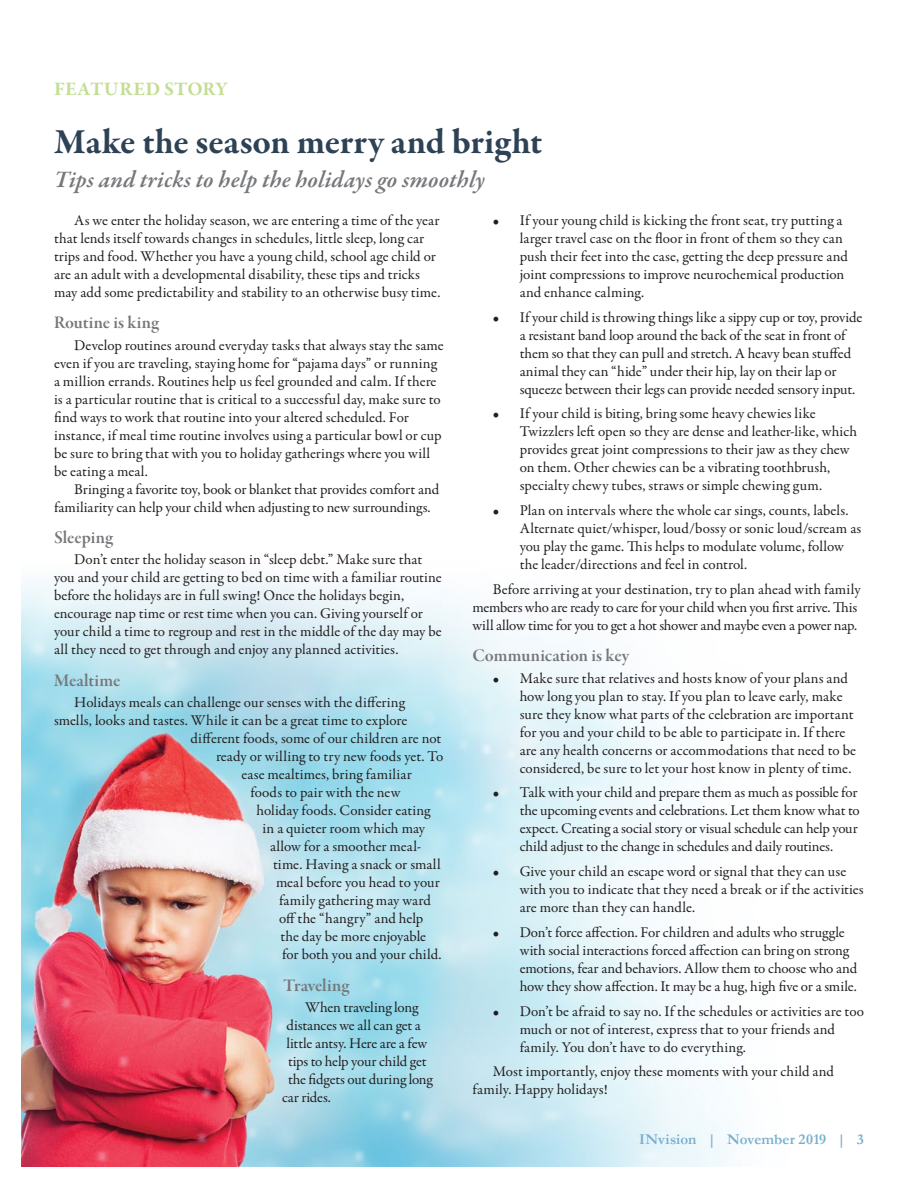
<style>
.page{position:relative;width:918px;height:1188px;background:#fff}
.page>*{position:absolute;margin:0;border:0;box-sizing:border-box;transform-origin:0 0}
.Headline_1{font:700 36px "Garamond Premr Pro";color:#2d4255}
.Sub-head_2{font:italic 600 24px "Garamond Premr Pro";letter-spacing:.005em;color:#76787b}
.Headline_2{font:700 19.5px "Garamond Premr Pro";letter-spacing:.01em;color:#c4de95}
.Subhead_3{font:18px "Garamond Premr Pro Smbd Subh";color:#76787b}
.Body_Copy_1{font:15px/18px "Garamond Premr Pro";color:#231f20}
.t1{font:700 15px "Garamond";letter-spacing:.005em;color:#77afcc}
</style>
<div class="page">
<img style="left:21px;top:574px;width:707px;height:593px">
<p class="Headline_2" style="left:54px;top:77px;width:175px">FEATURED STORY</p>
<p class="Headline_1" style="left:54px;top:120px;width:490px">Make the season merry and bright</p>
<p class="Sub-head_2" style="left:54px;top:164px;width:433px">Tips and tricks to help the holidays go smoothly</p>
<p class="Body_Copy_1" style="left:54px;top:212px;width:388px;text-indent:20px">As we enter the holiday season, we are entering a time of the year that lends itself towards changes in schedules, little sleep, long car trips and food. Whether you have a young child, school age child or are an adult with a developmental disability, these tips and tricks may add some predictability and stability to an otherwise busy time.</p>
<p class="Subhead_3" style="left:54px;top:312px;width:107px">Routine is king</p>
<p class="Body_Copy_1" style="left:54px;top:336px;width:391px;text-indent:20px">Develop routines around everyday tasks that always stay the same even if you are traveling, staying home for “pajama days” or running a million errands. Routines help us feel grounded and calm. If there is a particular routine that is critical to a successful day, make sure to find ways to work that routine into your altered scheduled. For instance, if meal time routine involves using a particular bowl or cup be sure to bring that with you to holiday gatherings where you will be eating a meal.</p>
<p class="Body_Copy_1" style="left:54px;top:480px;width:387px;text-indent:20px">Bringing a favorite toy, book or blanket that provides comfort and familiarity can help your child when adjusting to new surroundings.</p>
<p class="Subhead_3" style="left:54px;top:527px;width:61px">Sleeping</p>
<p class="Body_Copy_1" style="left:54px;top:551px;width:389px;text-indent:20px">Don’t enter the holiday season in “sleep debt.” Make sure that you and your child are getting to bed on time with a familiar routine before the holidays are in full swing! Once the holidays begin, encourage nap time or rest time when you can. Giving yourself or your child a time to regroup and rest in the middle of the day may be all they need to get through and enjoy any planned activities.</p>
<p class="Subhead_3" style="left:54px;top:670px;width:68px">Mealtime</p>
<p class="Body_Copy_1" style="left:74px;top:694px;width:332px">Holidays meals can challenge our senses with the differing</p>
<p class="Body_Copy_1" style="left:54px;top:712px;width:355px">smells, looks and tastes. While it can be a great time to explore</p>
<p class="Body_Copy_1" style="left:190px;top:730px;width:252px">different foods, some of our children are not</p>
<p class="Body_Copy_1" style="left:216px;top:748px;width:229px">ready or willing to try new foods yet. To</p>
<p class="Body_Copy_1" style="left:242px;top:766px;width:172px">ease mealtimes, bring familiar</p>
<p class="Body_Copy_1" style="left:250px;top:784px;width:152px">foods to pair with the new</p>
<p class="Body_Copy_1" style="left:256px;top:802px;width:176px">holiday foods. Consider eating</p>
<p class="Body_Copy_1" style="left:262px;top:820px;width:164px">in a quieter room which may</p>
<p class="Body_Copy_1" style="left:270px;top:838px;width:153px">allow for a smoother meal-</p>
<p class="Body_Copy_1" style="left:273px;top:856px;width:169px">time. Having a snack or small</p>
<p class="Body_Copy_1" style="left:276px;top:874px;width:165px">meal before you head to your</p>
<p class="Body_Copy_1" style="left:279px;top:892px;width:153px">family gathering may ward</p>
<p class="Body_Copy_1" style="left:279px;top:910px;width:146px">off the “hangry” and help</p>
<p class="Body_Copy_1" style="left:280px;top:928px;width:147px">the day be more enjoyable</p>
<p class="Body_Copy_1" style="left:282px;top:946px;width:161px">for both you and your child.</p>
<p class="Subhead_3" style="left:284px;top:974px;width:67px">Traveling</p>
<p class="Body_Copy_1" style="left:305px;top:998px;width:115px">When traveling long</p>
<p class="Body_Copy_1" style="left:286px;top:1016px;width:136px">distances we all can get a</p>
<p class="Body_Copy_1" style="left:286px;top:1034px;width:142px">little antsy. Here are a few</p>
<p class="Body_Copy_1" style="left:288px;top:1052px;width:140px">tips to help your child get</p>
<p class="Body_Copy_1" style="left:288px;top:1070px;width:146px">the fidgets out during long</p>
<p class="Body_Copy_1" style="left:282px;top:1088px;width:50px">car rides.</p>
<p class="Body_Copy_1" style="left:520px;top:212px;width:330px;text-indent:-27px">• If your young child is kicking the front seat, try putting a larger travel case on the floor in front of them so they can push their feet into the case, getting the deep pressure and joint compressions to improve neurochemical production and enhance calming.</p>
<p class="Body_Copy_1" style="left:520px;top:308px;width:344px;text-indent:-27px">• If your child is throwing things like a sippy cup or toy, provide a resistant band loop around the back of the seat in front of them so that they can pull and stretch. A heavy bean stuffed animal they can “hide” under their hip, lay on their lap or squeeze between their legs can provide needed sensory input.</p>
<p class="Body_Copy_1" style="left:520px;top:405px;width:339px;text-indent:-27px">• If your child is biting, bring some heavy chewies like Twizzlers left open so they are dense and leather-like, which provides great joint compressions to their jaw as they chew on them. Other chewies can be a vibrating toothbrush, specialty chewy tubes, straws or simple chewing gum.</p>
<p class="Body_Copy_1" style="left:520px;top:502px;width:343px;text-indent:-27px">• Plan on intervals where the whole car sings, counts, labels.<br>Alternate quiet/whisper, loud/bossy or sonic loud/scream as you play the game. This helps to modulate volume, follow the leader/directions and feel in control.</p>
<p class="Body_Copy_1" style="left:472px;top:581px;width:390px;text-indent:20px">Before arriving at your destination, try to plan ahead with family members who are ready to care for your child when you first arrive. This will allow time for you to get a hot shower and maybe even a power nap.</p>
<p class="Subhead_3" style="left:472px;top:645px;width:158px">Communication is key</p>
<p class="Body_Copy_1" style="left:520px;top:669px;width:338px;text-indent:-27px">• Make sure that relatives and hosts know of your plans and how long you plan to stay. If you plan to leave early, make sure they know what parts of the celebration are important for you and your child to be able to participate in. If there are any health concerns or accommodations that need to be considered, be sure to let your host know in plenty of time.</p>
<p class="Body_Copy_1" style="left:520px;top:784px;width:342px;text-indent:-27px">• Talk with your child and prepare them as much as possible for the upcoming events and celebrations. Let them know what to expect. Creating a social story or visual schedule can help your child adjust to the change in schedules and daily routines.</p>
<p class="Body_Copy_1" style="left:520px;top:863px;width:346px;text-indent:-27px">• Give your child an escape word or signal that they can use with you to indicate that they need a break or if the activities are more than they can handle.</p>
<p class="Body_Copy_1" style="left:520px;top:924px;width:339px;text-indent:-27px">• Don’t force affection. For children and adults who struggle with social interactions forced affection can bring on strong emotions, fear and behaviors. Allow them to choose who and how they show affection. It may be a hug, high five or a smile.</p>
<p class="Body_Copy_1" style="left:520px;top:1002px;width:346px;text-indent:-27px">• Don’t be afraid to say no. If the schedules or activities are too much or not of interest, express that to your friends and family. You don’t have to do everything.</p>
<p class="Body_Copy_1" style="left:472px;top:1063px;width:363px;text-indent:20px">Most importantly, enjoy these moments with your child and family. Happy holidays!</p>
<p class="t1" style="left:639px;top:1129px;width:226px">INvision | November 2019 | 3</p>
</div>
